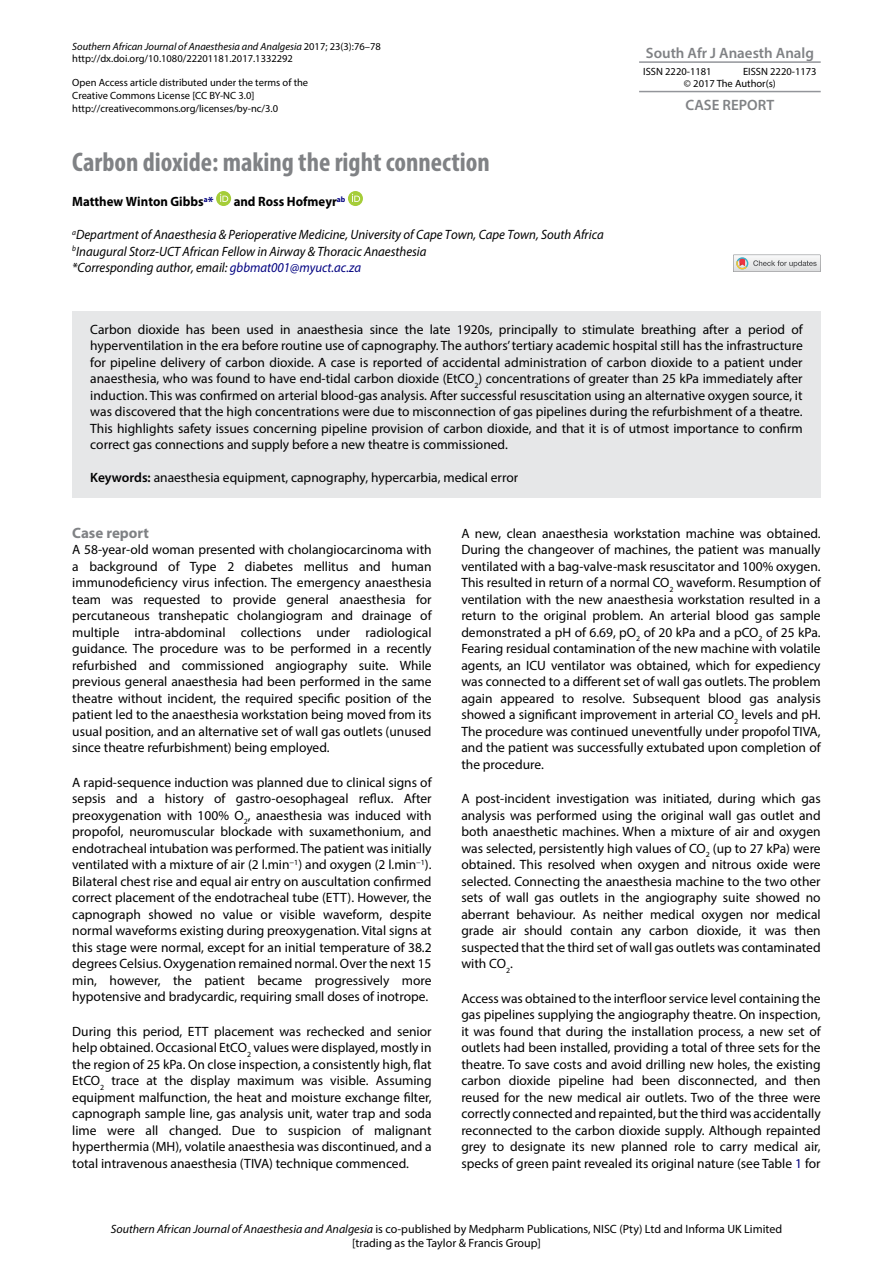
<style>
.page{position:relative;width:893px;height:1263px;background:#fff}
.page>*{position:absolute;margin:0;border:0;box-sizing:border-box;transform-origin:0 0}
.t1{font:700 condensed 27px "Myriad Pro";color:#808285}
.t2{font:600 15px "Myriad Pro";color:#808285}
.t3{font:700 15px "Myriad Pro";color:#808285}
.t4{font:13.5px/16.5px "Myriad Pro";color:#000;text-align:justify}
.t5{font:italic 13.5px/16.5px "Myriad Pro";color:#000;scale:.95 1}
.t6{font:700 13.5px "Myriad Pro";color:#000;scale:.95 1}
.t7{font:12px/13.5px "Myriad Pro";color:#000;text-align:center}
.t8{font:10.5px/12.6px "Myriad Pro";color:#000}
.s1{font-style:italic}
.s2{color:#000080}
.s3{font-weight:600}
</style>
<div class="page">
<hr style="left:639px;top:61px;width:182px;height:2px;background:#93959a">
<hr style="left:639px;top:91px;width:182px;height:1px;background:#93959a">
<div style="left:72px;top:311px;width:749px;height:153px;background:#e6e7e8"></div>
<div style="left:72px;top:455px;width:749px;height:42px;background:#e6e7e8"></div>
<svg style="left:216px;top:191px;width:15px;height:15px"></svg>
<svg style="left:220px;top:194px;width:8px;height:8px"></svg>
<svg style="left:348px;top:191px;width:15px;height:15px"></svg>
<svg style="left:352px;top:194px;width:8px;height:8px"></svg>
<svg style="left:733px;top:255px;width:88px;height:17px"></svg>
<p class="t8" style="left:72px;top:40px;width:310px"><span class="s1">Southern African Journal of Anaesthesia and Analgesia</span> 2017; 23(3):76–78 http://dx.doi.org/10.1080/22201181.2017.1332292</p>
<p class="t8" style="left:72px;top:76px;width:237px">Open Access article distributed under the terms of the<br>Creative Commons License [CC BY-NC 3.0] http://creativecommons.org/licenses/by-nc/3.0</p>
<h1 class="t1" style="left:72px;top:145px;width:419px">Carbon dioxide: making the right connection</h1>
<p class="t6" style="left:72px;top:193px;width:150px">Matthew Winton Gibbs<sup>a</sup><span class="s2">*</span></p>
<p class="t6" style="left:234px;top:193px;width:119px">and Ross Hofmeyr<sup>ab</sup></p>
<p class="t5" style="left:72px;top:226px;width:561px"><sup>a</sup>Department of Anaesthesia &amp; Perioperative Medicine, University of Cape Town, Cape Town, South Africa <sup>b</sup>Inaugural Storz-UCT African Fellow in Airway &amp; Thoracic Anaesthesia<br>*Corresponding author, email: <span class="s2">gbbmat001@myuct.ac.za</span></p>
<p class="t2" style="left:646px;top:43px;width:170px">South Afr J Anaesth Analg</p>
<p class="t8" style="left:643px;top:65px;width:70px">ISSN 2220-1181</p>
<p class="t8" style="left:684px;top:65px;width:134px;text-indent:59px">EISSN 2220-1173 © 2017 The Author(s)</p>
<p class="t2" style="left:685px;top:95px;width:90px">CASE REPORT</p>
<p class="t4" style="left:90px;top:321px;width:714px">Carbon dioxide has been used in anaesthesia since the late 1920s, principally to stimulate breathing after a period of hyperventilation in the era before routine use of capnography. The authors’ tertiary academic hospital still has the infrastructure for pipeline delivery of carbon dioxide. A case is reported of accidental administration of carbon dioxide to a patient under anaesthesia, who was found to have end-tidal carbon dioxide (EtCO<sub>2</sub>) concentrations of greater than 25 kPa immediately after induction. This was confirmed on arterial blood-gas analysis. After successful resuscitation using an alternative oxygen source, it was discovered that the high concentrations were due to misconnection of gas pipelines during the refurbishment of a theatre.<br>This highlights safety issues concerning pipeline provision of carbon dioxide, and that it is of utmost importance to confirm correct gas connections and supply before a new theatre is commissioned.</p>
<p class="t4" style="left:90px;top:469px;width:429px"><span class="s3">Keywords:</span> anaesthesia equipment, capnography, hypercarbia, medical error</p>
<p class="t3" style="left:72px;top:523px;width:78px">Case report</p>
<p class="t4" style="left:72px;top:541px;width:361px">A 58-year-old woman presented with cholangiocarcinoma with a background of Type 2 diabetes mellitus and human immunodeficiency virus infection. The emergency anaesthesia team was requested to provide general anaesthesia for percutaneous transhepatic cholangiogram and drainage of multiple intra-abdominal collections under radiological guidance. The procedure was to be performed in a recently refurbished and commissioned angiography suite. While previous general anaesthesia had been performed in the same theatre without incident, the required specific position of the patient led to the anaesthesia workstation being moved from its usual position, and an alternative set of wall gas outlets (unused since theatre refurbishment) being employed.</p>
<p class="t4" style="left:72px;top:774px;width:361px">A rapid-sequence induction was planned due to clinical signs of sepsis and a history of gastro-oesophageal reflux. After preoxygenation with 100% O<sub>2</sub>, anaesthesia was induced with propofol, neuromuscular blockade with suxamethonium, and endotracheal intubation was performed. The patient was initially ventilated with a mixture of air (2 l.min<sup>−1</sup>) and oxygen (2 l.min<sup>−1</sup>).<br>Bilateral chest rise and equal air entry on auscultation confirmed correct placement of the endotracheal tube (ETT). However, the capnograph showed no value or visible waveform, despite normal waveforms existing during preoxygenation. Vital signs at this stage were normal, except for an initial temperature of 38.2 degrees Celsius. Oxygenation remained normal. Over the next 15 min, however, the patient became progressively more hypotensive and bradycardic, requiring small doses of inotrope.</p>
<p class="t4" style="left:72px;top:1023px;width:361px">During this period, ETT placement was rechecked and senior help obtained. Occasional EtCO<sub>2</sub> values were displayed, mostly in the region of 25 kPa. On close inspection, a consistently high, flat EtCO<sub>2</sub> trace at the display maximum was visible. Assuming equipment malfunction, the heat and moisture exchange filter, capnograph sample line, gas analysis unit, water trap and soda lime were all changed. Due to suspicion of malignant hyperthermia (MH), volatile anaesthesia was discontinued, and a total intravenous anaesthesia (TIVA) technique commenced.</p>
<p class="t4" style="left:461px;top:525px;width:361px">A new, clean anaesthesia workstation machine was obtained.<br>During the changeover of machines, the patient was manually ventilated with a bag-valve-mask resuscitator and 100% oxygen.<br>This resulted in return of a normal CO<sub>2</sub> waveform. Resumption of ventilation with the new anaesthesia workstation resulted in a return to the original problem. An arterial blood gas sample demonstrated a pH of 6.69, pO<sub>2</sub> of 20 kPa and a pCO<sub>2</sub> of 25 kPa.<br>Fearing residual contamination of the new machine with volatile agents, an ICU ventilator was obtained, which for expediency was connected to a different set of wall gas outlets. The problem again appeared to resolve. Subsequent blood gas analysis showed a significant improvement in arterial CO<sub>2</sub> levels and pH.<br>The procedure was continued uneventfully under propofol TIVA, and the patient was successfully extubated upon completion of the procedure.</p>
<p class="t4" style="left:461px;top:790px;width:361px">A post-incident investigation was initiated, during which gas analysis was performed using the original wall gas outlet and both anaesthetic machines. When a mixture of air and oxygen was selected, persistently high values of CO<sub>2</sub> (up to 27 kPa) were obtained. This resolved when oxygen and nitrous oxide were selected. Connecting the anaesthesia machine to the two other sets of wall gas outlets in the angiography suite showed no aberrant behaviour. As neither medical oxygen nor medical grade air should contain any carbon dioxide, it was then suspected that the third set of wall gas outlets was contaminated with CO<sub>2</sub>.</p>
<p class="t4" style="left:461px;top:990px;width:361px">Access was obtained to the interfloor service level containing the gas pipelines supplying the angiography theatre. On inspection, it was found that during the installation process, a new set of outlets had been installed, providing a total of three sets for the theatre. To save costs and avoid drilling new holes, the existing carbon dioxide pipeline had been disconnected, and then reused for the new medical air outlets. Two of the three were correctly connected and repainted, but the third was accidentally reconnected to the carbon dioxide supply. Although repainted grey to designate its new planned role to carry medical air, specks of green paint revealed its original nature (see Table <span class="s2">1</span> for</p>
<p class="t7" style="left:111px;top:1222px;width:673px"><span class="s1">Southern African Journal of Anaesthesia and Analgesia</span> is co-published by Medpharm Publications, NISC (Pty) Ltd and Informa UK Limited [trading as the Taylor &amp; Francis Group]</p>
</div>
